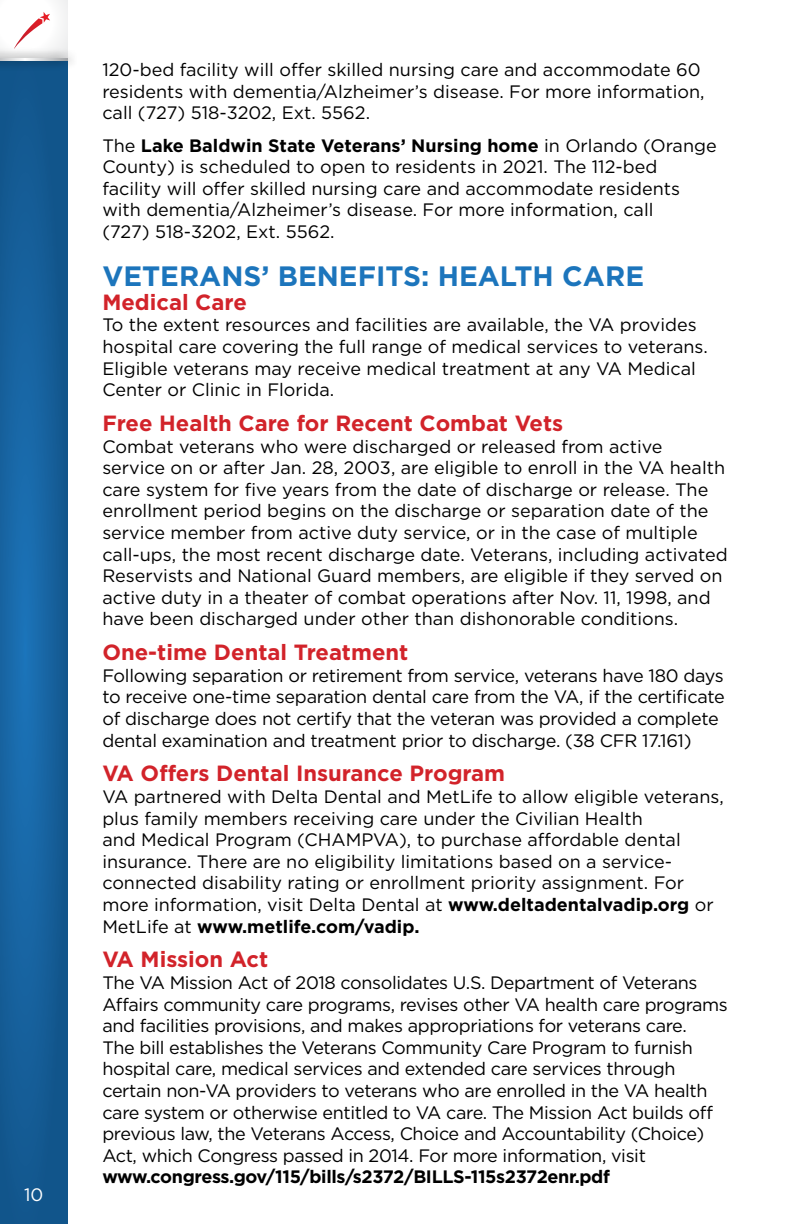
<style>
.page{position:relative;width:792px;height:1224px;background:#fff}
.page>*{position:absolute;margin:0;border:0;box-sizing:border-box;transform-origin:0 0}
.Headers_copy{font:700 28px "Gotham";color:#1c75bc}
.Subhead{font:700 22px "Gotham";color:#d2232a}
.Body{font:18px/21.6px "Gotham";color:#000}
.Body-2{font:18px/21.6px "Gotham";letter-spacing:-.02em;color:#000}
.t1{font:18px "Gotham";color:#fff}
.s1{font-weight:700}
</style>
<div class="page">
<svg style="left:0;top:71px;width:68px;height:1153px;background:#155f9a"></svg>
<div style="left:0;top:0;width:68px;height:59px;background:linear-gradient(to right,#fff,#f8f8f8)"></div>
<div style="left:0;top:48px;width:77px;height:23px;background:#000;opacity:.75"></div>
<svg style="left:0;top:58px;width:68px;height:3px"></svg>
<svg style="left:14px;top:12px;width:36px;height:37px"></svg>
<p class="t1" style="left:24px;top:1183px;width:21px">10</p>
<p class="Body" style="left:102px;top:58px;width:604px">120-bed facility will offer skilled nursing care and accommodate 60 residents with dementia/Alzheimer’s disease. For more information, call (727) 518-3202, Ext. 5562.</p>
<p class="Body" style="left:102px;top:134px;width:616px">The <span class="s1">Lake Baldwin State Veterans’ Nursing home</span> in Orlando (Orange County) is scheduled to open to residents in 2021. The 112-bed facility will offer skilled nursing care and accommodate residents with dementia/Alzheimer’s disease. For more information, call<br>(727) 518-3202, Ext. 5562.</p>
<p class="Headers_copy" style="left:102px;top:257px;width:543px">VETERANS’ BENEFITS: HEALTH CARE</p>
<p class="Subhead" style="left:102px;top:287px;width:146px">Medical Care</p>
<p class="Body" style="left:102px;top:314px;width:607px">To the extent resources and facilities are available, the VA provides hospital care covering the full range of medical services to veterans.<br>Eligible veterans may receive medical treatment at any VA Medical Center or Clinic in Florida.</p>
<p class="Subhead" style="left:102px;top:409px;width:462px">Free Health Care for Recent Combat Vets</p>
<p class="Body" style="left:102px;top:435px;width:627px">Combat veterans who were discharged or released from active service on or after Jan. 28, 2003, are eligible to enroll in the VA health care system for five years from the date of discharge or release. The enrollment period begins on the discharge or separation date of the service member from active duty service, or in the case of multiple call-ups, the most recent discharge date. Veterans, including activated Reservists and National Guard members, are eligible if they served on active duty in a theater of combat operations after Nov. 11, 1998, and have been discharged under other than dishonorable conditions.</p>
<p class="Subhead" style="left:102px;top:638px;width:307px">One-time Dental Treatment</p>
<p class="Body" style="left:102px;top:664px;width:624px">Following separation or retirement from service, veterans have 180 days to receive one-time separation dental care from the VA, if the certificate of discharge does not certify that the veteran was provided a complete dental examination and treatment prior to discharge. (38 CFR 17.161)</p>
<p class="Subhead" style="left:102px;top:759px;width:404px">VA Offers Dental Insurance Program</p>
<p class="Body" style="left:102px;top:785px;width:623px">VA partnered with Delta Dental and MetLife to allow eligible veterans, plus family members receiving care under the Civilian Health<br>and Medical Program (CHAMPVA), to purchase affordable dental insurance. There are no eligibility limitations based on a service&shy;connected disability rating or enrollment priority assignment. For more information, visit Delta Dental at <span class="s1">www.deltadentalvadip.org</span> or MetLife at <span class="s1">www.metlife.com/vadip.</span></p>
<p class="Subhead" style="left:102px;top:945px;width:167px">VA Mission Act</p>
<p class="Body-2" style="left:102px;top:971px;width:627px">The VA Mission Act of 2018 consolidates U.S. Department of Veterans Affairs community care programs, revises other VA health care programs and facilities provisions, and makes appropriations for veterans care.<br>The bill establishes the Veterans Community Care Program to furnish hospital care, medical services and extended care services through certain non-VA providers to veterans who are enrolled in the VA health care system or otherwise entitled to VA care. The Mission Act builds off previous law, the Veterans Access, Choice and Accountability (Choice)<br>Act, which Congress passed in 2014. For more information, visit <span class="s1">www.congress.gov/115/bills/s2372/BILLS-115s2372enr.pdf</span></p>
</div>
